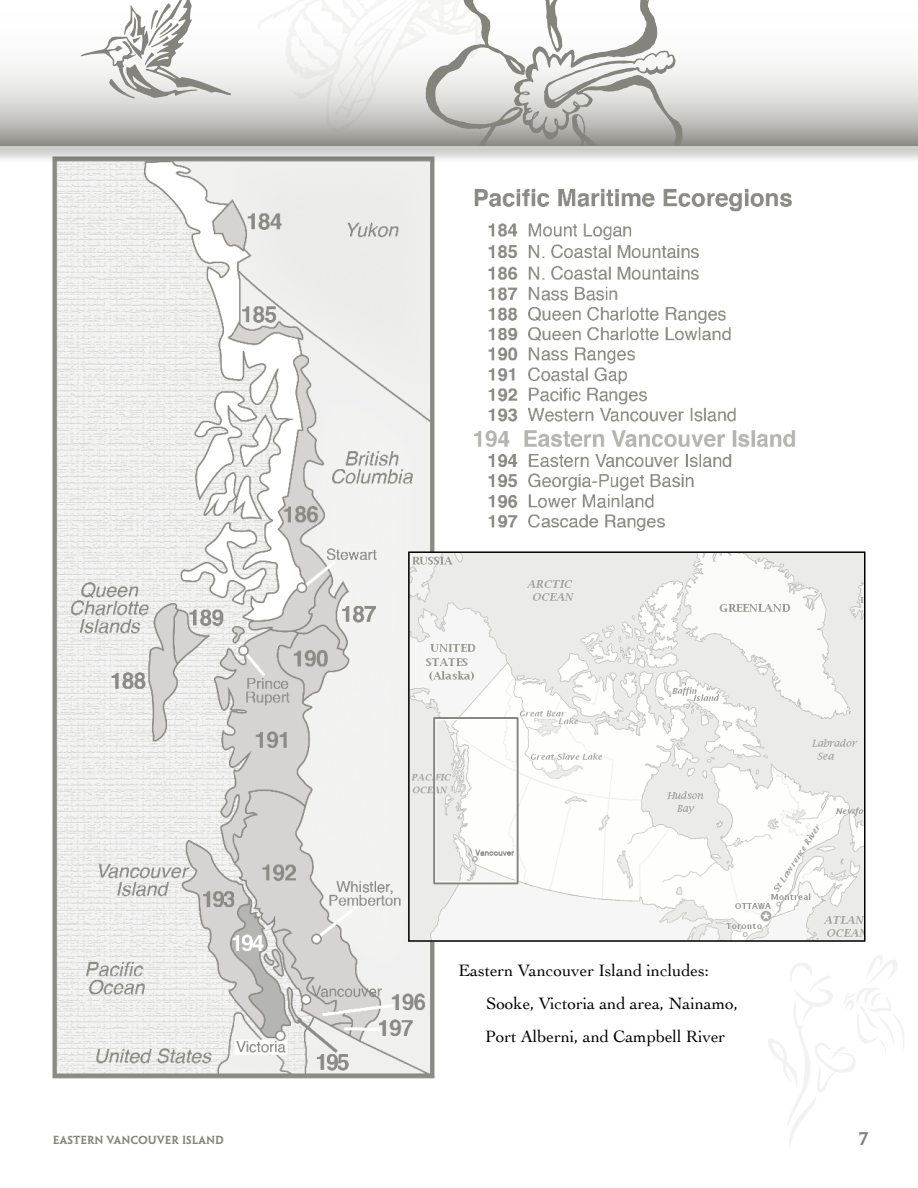
<style>
.page{position:relative;width:918px;height:1188px;background:#fff}
.page>*{position:absolute;margin:0;border:0;box-sizing:border-box;transform-origin:0 0}
.t1{font:17.25px/33px "Cochin";letter-spacing:-.005em;color:#000}
.t2{font:16.5px "Penumbra MM 585 1000";color:#84847d}
.t3{font:10.5px "Penumbra MM 585 1000";letter-spacing:-.005em;color:#84847d}
</style>
<div class="page">
<div style="left:0;top:0;width:918px;height:164px;background:#000;opacity:.2"></div>
<svg style="left:0;top:0;width:918px;height:146px"></svg>
<svg style="left:248px;top:0;width:435px;height:145px"></svg>
<svg style="left:80px;top:0;width:151px;height:99px"></svg>
<svg style="left:788px;top:955px;width:116px;height:190px"></svg>
<img style="left:46px;top:153px;width:753px;height:932px">
<img style="left:411px;top:554px;width:452px;height:385px">
<div style="left:408px;top:551px;width:458px;height:391px;border:2px solid #000"></div>
<p class="t1" style="left:485px;top:953px;width:254px;text-indent:-27px">Eastern Vancouver Island includes:<br>Sooke, Victoria and area, Nainamo,<br>Port Alberni, and Campbell River</p>
<p class="t3" style="left:53px;top:1134px;width:173px">EASTERN VANCOUVER ISLAND</p>
<p class="t2" style="left:859px;top:1129px;width:11px">7</p>
</div>
